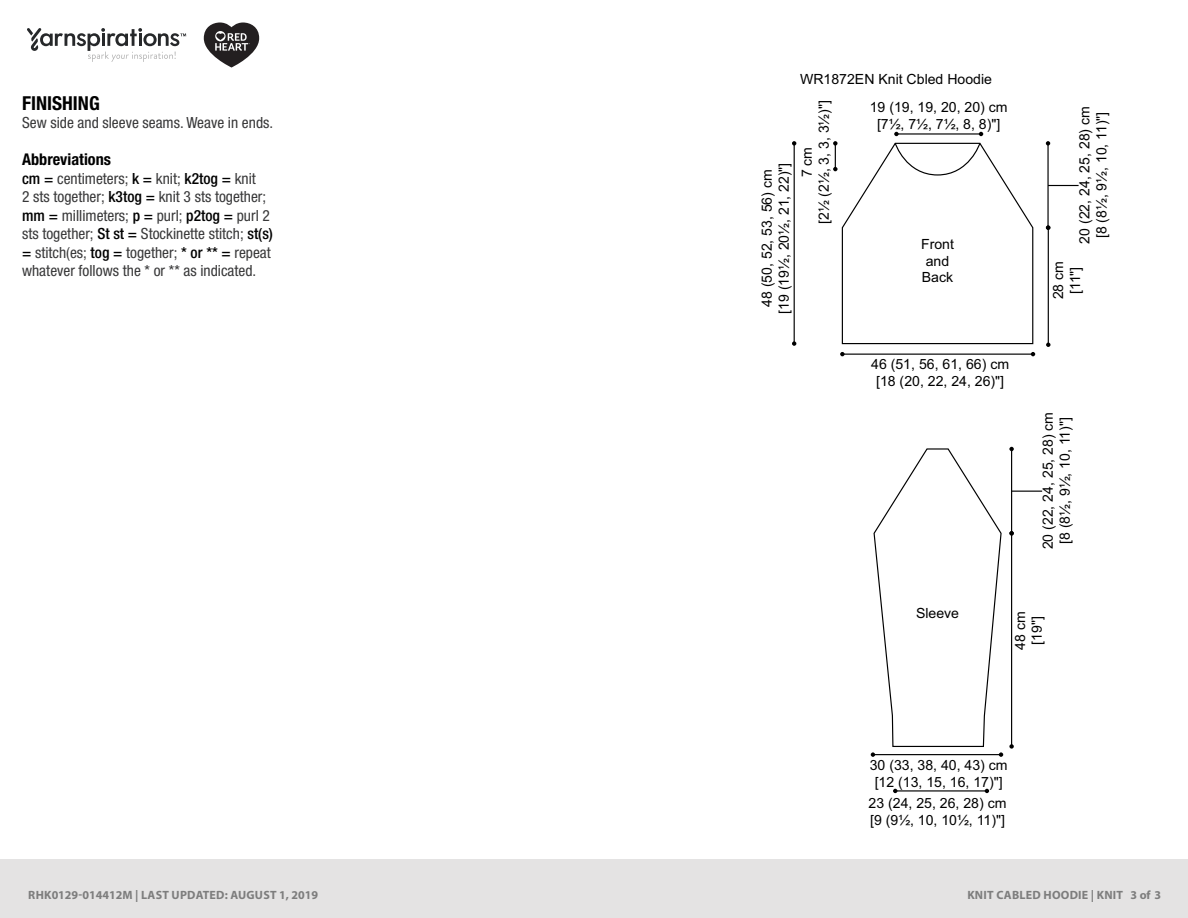
<style>
.page{position:relative;width:1188px;height:918px;background:#fff}
.page>*{position:absolute;margin:0;border:0;box-sizing:border-box;transform-origin:0 0}
.t1{font:700 condensed 19.2px "Helvetica Neue LT Std";color:#000}
.t2{font:700 condensed 16.2px "Helvetica Neue LT Std";color:#000}
.t3{font:condensed 15.45px/18.5px "Helvetica Neue LT Std";color:#383839}
.t4{font:14.1px/17px "Arial";color:#000;text-align:center}
.t5{font:700 12px "Myriad Pro";letter-spacing:.02em;color:#7d7d7d}
.s1{font-weight:500;color:#000}
</style>
<div class="page">
<hr style="left:1048px;top:228px;width:1px;height:117px;background:#000">
<svg style="left:1046px;top:343px;width:5px;height:4px"></svg>
<hr style="left:794px;top:143px;width:1px;height:201px;background:#000">
<svg style="left:792px;top:141px;width:4px;height:5px"></svg>
<svg style="left:792px;top:341px;width:4px;height:5px"></svg>
<hr style="left:1047px;top:143px;width:2px;height:85px;background:#000">
<svg style="left:1046px;top:141px;width:4px;height:5px"></svg>
<svg style="left:1046px;top:225px;width:5px;height:5px"></svg>
<hr style="left:1048px;top:185px;width:31px;height:1px;background:#000">
<hr style="left:842px;top:354px;width:191px;height:1px;background:#000">
<svg style="left:1031px;top:352px;width:4px;height:4px"></svg>
<svg style="left:840px;top:352px;width:5px;height:4px"></svg>
<svg style="left:833px;top:132px;width:201px;height:213px"></svg>
<svg style="left:872px;top:142px;width:130px;height:605px"></svg>
<hr style="left:895px;top:790px;width:92px;height:2px;background:#000">
<svg style="left:985px;top:789px;width:4px;height:4px"></svg>
<svg style="left:893px;top:789px;width:4px;height:4px"></svg>
<hr style="left:1011px;top:533px;width:1px;height:213px;background:#000">
<svg style="left:1009px;top:744px;width:5px;height:5px"></svg>
<hr style="left:873px;top:754px;width:128px;height:1px;background:#000">
<svg style="left:999px;top:752px;width:4px;height:5px"></svg>
<svg style="left:871px;top:752px;width:4px;height:5px"></svg>
<hr style="left:1011px;top:449px;width:1px;height:84px;background:#000">
<svg style="left:1009px;top:447px;width:5px;height:4px"></svg>
<svg style="left:1009px;top:531px;width:5px;height:5px"></svg>
<hr style="left:1012px;top:491px;width:30px;height:1px;background:#000">
<div style="left:0;top:860px;width:1188px;height:58px;background:#e4e3e3"></div>
<svg style="left:27px;top:28px;width:159px;height:34px"></svg>
<svg style="left:204px;top:22px;width:55px;height:46px"></svg>
<p class="t1" style="left:22px;top:91px;width:79px">FINISHING</p>
<p class="t3" style="left:22px;top:114px;width:253px">Sew side and sleeve seams. Weave in ends.</p>
<p class="t2" style="left:22px;top:150px;width:90px">Abbreviations</p>
<p class="t3" style="left:22px;top:169px;width:252px"><span class="s1">cm =</span> centimeters; <span class="s1">k =</span> knit; <span class="s1">k2tog =</span> knit<br>2 sts together; <span class="s1">k3tog =</span> knit 3 sts together; <span class="s1">mm =</span> millimeters; <span class="s1">p =</span> purl; <span class="s1">p2tog =</span> purl 2 sts together; <span class="s1">St st =</span> Stockinette stitch; <span class="s1">st(s) =</span> stitch(es; <span class="s1">tog =</span> together; <span class="s1">* or ** =</span> repeat whatever follows the * or ** as indicated.</p>
<p class="t4" style="left:760px;top:314px;width:153px;rotate:-90deg">48 (50, 52, 53, 56) cm [19 (19½, 20½, 21, 22)"]</p>
<p class="t4" style="left:800px;top:72px;width:194px">WR1872EN Knit Cbled Hoodie</p>
<p class="t4" style="left:800px;top:224px;width:125px;rotate:-90deg">7 cm<br>[2½ (2½, 3, 3, 3½)"]</p>
<p class="t4" style="left:870px;top:100px;width:139px">19 (19, 19, 20, 20) cm [7½, 7½, 7½, 8, 8)"]</p>
<p class="t4" style="left:921px;top:237px;width:34px;text-align:left">Front and<br>Back</p>
<p class="t4" style="left:871px;top:357px;width:139px">46 (51, 56, 61, 66) cm [18 (20, 22, 24, 26)"]</p>
<p class="t4" style="left:1077px;top:244px;width:139px;rotate:-90deg">20 (22, 24, 25, 28) cm [8 (8½, 9½, 10, 11)"]</p>
<p class="t4" style="left:1051px;top:299px;width:40px;rotate:-90deg">28 cm [11"]</p>
<p class="t4" style="left:1041px;top:549px;width:139px;rotate:-90deg">20 (22, 24, 25, 28) cm [8 (8½, 9½, 10, 11)"]</p>
<p class="t4" style="left:916px;top:605px;width:45px">Sleeve</p>
<p class="t4" style="left:1013px;top:650px;width:40px;rotate:-90deg">48 cm [19"]</p>
<p class="t4" style="left:870px;top:758px;width:139px">30 (33, 38, 40, 43) cm [12 (13, 15, 16, 17)"]</p>
<p class="t4" style="left:869px;top:796px;width:139px;text-align:left">23 (24, 25, 26, 28) cm [9 (9½, 10, 10½, 11)"]</p>
<p class="t5" style="left:28px;top:887px;width:291px">RHK0129-014412M | LAST UPDATED: AUGUST 1, 2019</p>
<p class="t5" style="left:967px;top:887px;width:195px">KNIT CABLED HOODIE | KNIT 3 of 3</p>
</div>
